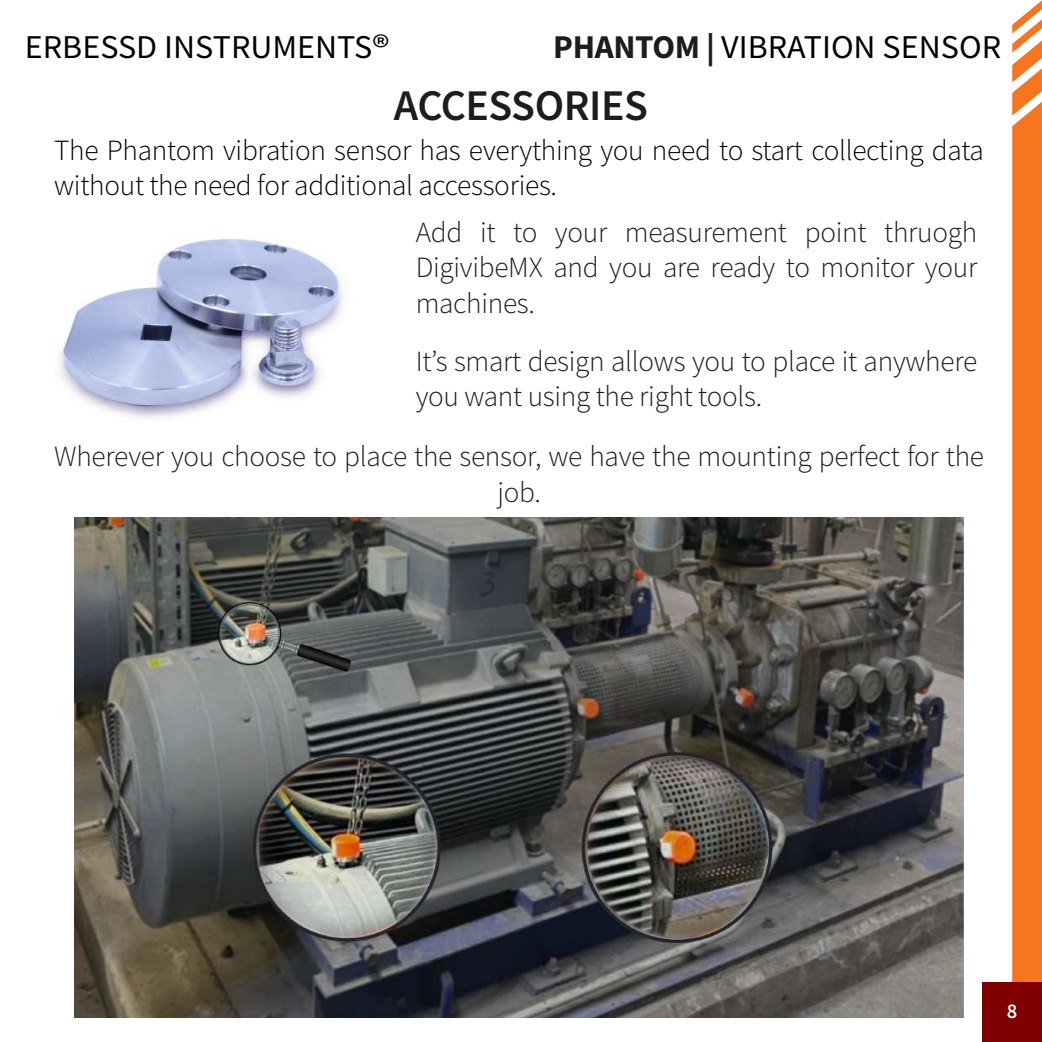
<style>
.page{position:relative;width:1042px;height:1042px;background:#fff}
.page>*{position:absolute;margin:0;border:0;box-sizing:border-box;transform-origin:0 0}
.t1{font:600 43.75px "Source Sans Pro";letter-spacing:-.01em;color:#1d1d1b}
.t2{font:33.25px "Source Sans Pro";color:#000}
.t3{font:300 29.4px/35.2px "Source Sans Pro";letter-spacing:-.01em;color:#1d1d1b;text-align:center}
.t4{font:300 29.4px/35.2px "Source Sans Pro";letter-spacing:-.01em;color:#000}
.t5{font:600 21px "Source Sans Pro";color:#fff}
.s1{font-weight:700;color:#1d1d1b}
</style>
<div class="page">
<img style="left:59px;top:239px;width:284px;height:179px">
<svg style="left:1012px;top:0;width:30px;height:982px;background:#f77d2c"></svg>
<div style="left:982px;top:982px;width:60px;height:60px;background:#800000"></div>
<img style="left:75px;top:517px;width:888px;height:500px">
<p class="t2" style="left:25px;top:25px;width:366px">ERBESSD INSTRUMENTS®</p>
<p class="t2" style="left:553px;top:26px;width:449px"><span class="s1">PHANTOM |</span> VIBRATION SENSOR</p>
<h1 class="t1" style="left:394px;top:77px;width:256px">ACCESSORIES</h1>
<p class="t4" style="left:54px;top:132px;width:931px">The Phantom vibration sensor has everything you need to start collecting data without the need for additional accessories.</p>
<p class="t3" style="left:416px;top:215px;width:563px;text-align:justify">Add it to your measurement point thruogh DigivibeMX and you are ready to monitor your machines.</p>
<p class="t3" style="left:416px;top:343px;width:563px;text-align:left">It’s smart design allows you to place it anywhere you want using the right tools.</p>
<p class="t3" style="left:54px;top:439px;width:931px">Wherever you choose to place the sensor, we have the mounting perfect for the job.</p>
<p class="t5" style="left:1007px;top:997px;width:12px">8</p>
</div>
